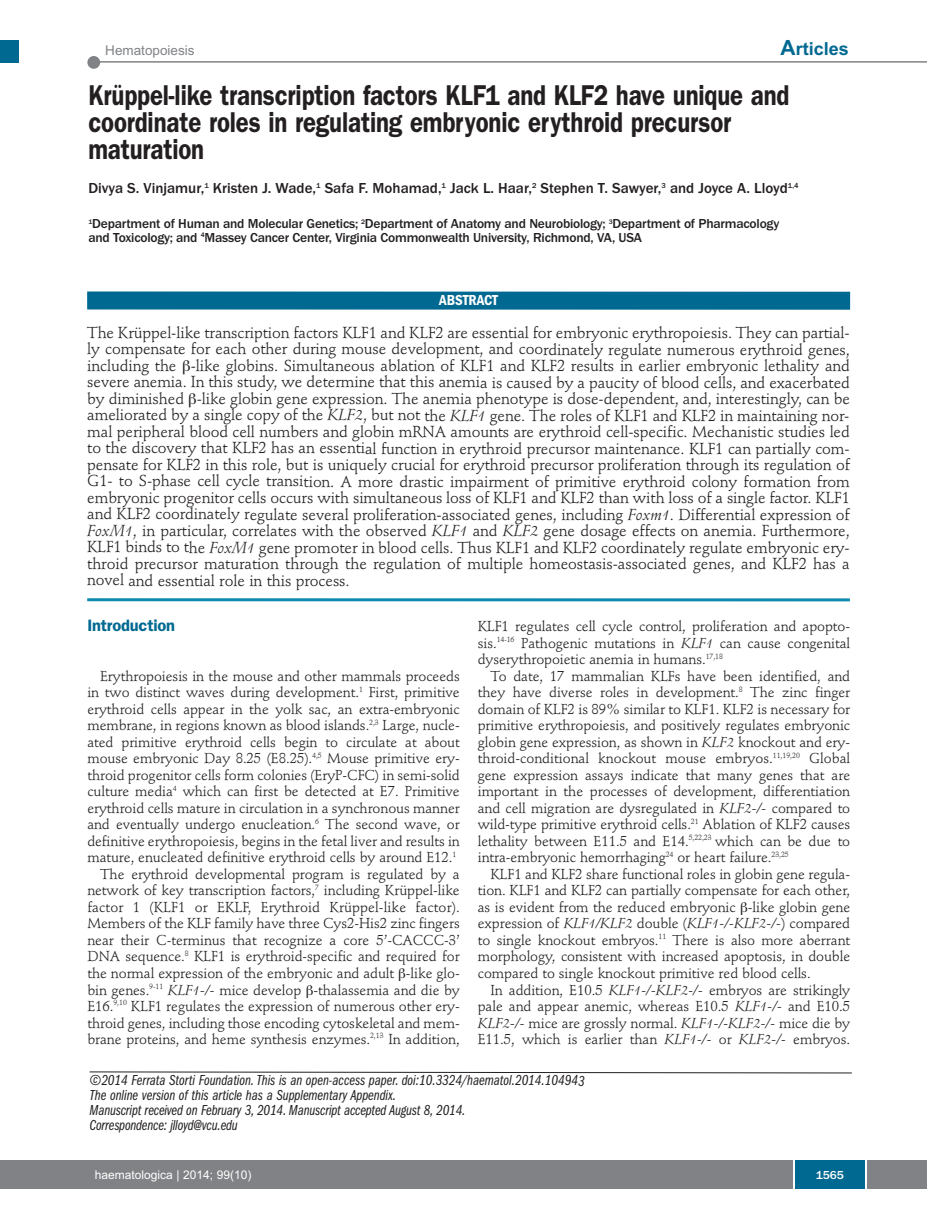
<style>
.page{position:relative;width:927px;height:1225px;background:#fff}
.page>*{position:absolute;margin:0;border:0;box-sizing:border-box;transform-origin:0 0}
.t1{font:600 28.8px/27px "Franklin Gothic";letter-spacing:-.005em;color:#231f20;scale:.83 1}
.t2{font:700 18px "Arial";color:#006991}
.t3{font:600 16.5px "Franklin Gothic";letter-spacing:-.01em;color:#006991}
.t4{font:15.75px/16.5px "Stempel Schneidler";letter-spacing:-.005em;color:#231f20;text-align:justify}
.t5{font:15px/14.9px "Franklin Gothic Book Cmpr Ital";color:#231f20}
.t6{font:500 15px "Franklin Gothic";color:#231f20}
.t7{font:600 condensed 15px "Franklin Gothic";letter-spacing:-.005em;color:#fff}
.t8{font:14.25px/16.5px "Stempel Schneidler";letter-spacing:-.005em;color:#231f20;text-align:justify}
.t9{font:500 13.5px/13.5px "Franklin Gothic";letter-spacing:-.015em;color:#231f20}
.t10{font:13.5px "Arial";color:#808285}
.t11{font:12px "Arial";color:#fff}
.t12{font:500 12px "Franklin Gothic";color:#fff}
.s1{font-size:21px}
.s2{font-style:italic}
</style>
<div class="page">
<div style="left:87px;top:56px;width:13px;height:13px;background:#808285;border-radius:50%"></div>
<hr style="left:95px;top:61px;width:832px;height:2px;background:#808285">
<div style="left:17px;top:1160px;width:910px;height:28px;background:#808285"></div>
<div style="left:795px;top:1160px;width:70px;height:28px;background:#006991"></div>
<hr style="left:793px;top:1160px;width:2px;height:28px;background:#fff">
<hr style="left:865px;top:1160px;width:2px;height:28px;background:#fff">
<div style="left:0;top:40px;width:19px;height:22px;background:#006991"></div>
<div style="left:0;top:1160px;width:18px;height:28px;background:#808285"></div>
<svg style="left:89px;top:1071px;width:763px;height:2px"></svg>
<hr style="left:87px;top:598px;width:763px;height:3px;background:#0d8aaf">
<div style="left:87px;top:291px;width:763px;height:19px;background:#006991"></div>
<p class="t10" style="left:105px;top:43px;width:91px">Hematopoiesis</p>
<p class="t2" style="left:781px;top:38px;width:70px"><span class="s1">A</span>rticles</p>
<h1 class="t1" style="left:88px;top:84px;width:846px">Krüppel-like transcription factors KLF1 and KLF2 have unique and coordinate roles in regulating embryonic erythroid precursor maturation</h1>
<p class="t6" style="left:88px;top:179px;width:712px">Divya S. Vinjamur,<sup>1</sup> Kristen J. Wade,<sup>1</sup> Safa F. Mohamad,<sup>1</sup> Jack L. Haar,<sup>2</sup> Stephen T. Sawyer,<sup>3</sup> and Joyce A. Lloyd<sup>1,4</sup></p>
<p class="t9" style="left:88px;top:217px;width:692px"><sup>1</sup>Department of Human and Molecular Genetics; <sup>2</sup>Department of Anatomy and Neurobiology; <sup>3</sup>Department of Pharmacology and Toxicology; and <sup>4</sup>Massey Cancer Center, Virginia Commonwealth University, Richmond, VA, USA</p>
<p class="t7" style="left:439px;top:295px;width:60px">ABSTRACT</p>
<p class="t4" style="left:87px;top:326px;width:764px">The Krüppel-like transcription factors KLF1 and KLF2 are essential for embryonic erythropoiesis. They can partial&shy;ly compensate for each other during mouse development, and coordinately regulate numerous erythroid genes, including the -like globins. Simultaneous ablation of KLF1 and KLF2 results in earlier embryonic lethality and severe anemia. In this study, we determine that this anemia is caused by a paucity of blood cells, and exacerbated by diminished -like globin gene expression. The anemia phenotype is dose-dependent, and, interestingly, can be ameliorated by a single copy of the <span class="s2">KLF2</span>, but not the <span class="s2">KLF1</span> gene. The roles of KLF1 and KLF2 in maintaining nor&shy;mal peripheral blood cell numbers and globin mRNA amounts are erythroid cell-specific. Mechanistic studies led to the discovery that KLF2 has an essential function in erythroid precursor maintenance. KLF1 can partially com&shy;pensate for KLF2 in this role, but is uniquely crucial for erythroid precursor proliferation through its regulation of G1- to S-phase cell cycle transition. A more drastic impairment of primitive erythroid colony formation from embryonic progenitor cells occurs with simultaneous loss of KLF1 and KLF2 than with loss of a single factor. KLF1 and KLF2 coordinately regulate several proliferation-associated genes, including <span class="s2">Foxm1</span>. Differential expression of <span class="s2">FoxM1</span>, in particular, correlates with the observed <span class="s2">KLF1</span> and <span class="s2">KLF2</span> gene dosage effects on anemia. Furthermore, KLF1 binds to the <span class="s2">FoxM1</span> gene promoter in blood cells. Thus KLF1 and KLF2 coordinately regulate embryonic ery&shy;throid precursor maturation through the regulation of multiple homeostasis-associated genes, and KLF2 has a novel and essential role in this process.</p>
<p class="t3" style="left:87px;top:620px;width:89px">Introduction</p>
<p class="t8" style="left:87px;top:669px;width:374px;text-align:right">Erythropoiesis in the mouse and other mammals proceeds in two distinct waves during development.<sup>1</sup> First, primitive erythroid cells appear in the yolk sac, an extra-embryonic membrane, in regions known as blood islands.<sup>2,3</sup> Large, nucle&shy;ated primitive erythroid cells begin to circulate at about mouse embryonic Day 8.25 (E8.25).<sup>4,5</sup> Mouse primitive ery&shy;throid progenitor cells form colonies (EryP-CFC) in semi-solid culture media<sup>4</sup> which can first be detected at E7. Primitive erythroid cells mature in circulation in a synchronous manner and eventually undergo enucleation.<sup>6</sup> The second wave, or definitive erythropoiesis, begins in the fetal liver and results in mature, enucleated definitive erythroid cells by around E12.<sup>1<br></sup>The erythroid developmental program is regulated by a network of key transcription factors,<sup>7</sup> including Krüppel-like factor 1 (KLF1 or EKLF, Erythroid Krüppel-like factor).<br>Members of the KLF family have three Cys2-His2 zinc fingers near their C-terminus that recognize a core 5’-CACCC-3’ DNA sequence.<sup>8</sup> KLF1 is erythroid-specific and required for the normal expression of the embryonic and adult -like glo&shy;bin genes.<sup>9-11</sup> <span class="s2">KLF1-/-</span> mice develop -thalassemia and die by E16.<sup>9,10</sup> KLF1 regulates the expression of numerous other ery&shy;throid genes, including those encoding cytoskeletal and mem&shy;brane proteins, and heme synthesis enzymes.<sup>2,13</sup> In addition,</p>
<p class="t8" style="left:478px;top:619px;width:374px">KLF1 regulates cell cycle control, proliferation and apopto&shy;sis.<sup>14-16</sup> Pathogenic mutations in <span class="s2">KLF1</span> can cause congenital dyserythropoietic anemia in humans.<sup>17,18</sup></p>
<p class="t8" style="left:478px;top:669px;width:374px;text-indent:13px">To date, 17 mammalian KLFs have been identified, and they have diverse roles in development.<sup>8</sup> The zinc finger domain of KLF2 is 89% similar to KLF1. KLF2 is necessary for primitive erythropoiesis, and positively regulates embryonic globin gene expression, as shown in <span class="s2">KLF2</span> knockout and ery&shy;throid-conditional knockout mouse embryos.<sup>11,19,20</sup> Global gene expression assays indicate that many genes that are important in the processes of development, differentiation and cell migration are dysregulated in <span class="s2">KLF2-/-</span> compared to wild-type primitive erythroid cells.<sup>21</sup> Ablation of KLF2 causes lethality between E11.5 and E14.<sup>5,22,23</sup> which can be due to intra-embryonic hemorrhaging<sup>24</sup> or heart failure.<sup>23,25</sup></p>
<p class="t8" style="left:478px;top:867px;width:374px;text-indent:13px">KLF1 and KLF2 share functional roles in globin gene regula&shy;tion. KLF1 and KLF2 can partially compensate for each other, as is evident from the reduced embryonic -like globin gene expression of <span class="s2">KLF1/KLF2</span> double (<span class="s2">KLF1-/-KLF2-/-</span>) compared to single knockout embryos.<sup>11</sup> There is also more aberrant morphology, consistent with increased apoptosis, in double compared to single knockout primitive red blood cells.</p>
<p class="t8" style="left:478px;top:982px;width:374px;text-indent:13px">In addition, E10.5 <span class="s2">KLF1-/-KLF2-/-</span> embryos are strikingly pale and appear anemic, whereas E10.5 <span class="s2">KLF1-/-</span> and E10.5<br><span class="s2">KLF2-/-</span> mice are grossly normal. <span class="s2">KLF1-/-KLF2-/-</span> mice die by E11.5, which is earlier than <span class="s2">KLF1-/-</span> or <span class="s2">KLF2-/-</span> embryos.</p>
<p class="t5" style="left:90px;top:1074px;width:497px">©2014 Ferrata Storti Foundation.This is an open-access paper. doi:10.3324/haematol.2014.104943<br>The online version of this article has a Supplementary Appendix.<br>Manuscript received on February 3, 2014. Manuscript accepted August 8, 2014.<br>Correspondence: jlloyd@vcu.edu</p>
<p class="t11" style="left:95px;top:1167px;width:158px">haematologica | 2014; 99(10)</p>
<p class="t12" style="left:816px;top:1167px;width:30px">1565</p>
</div>
